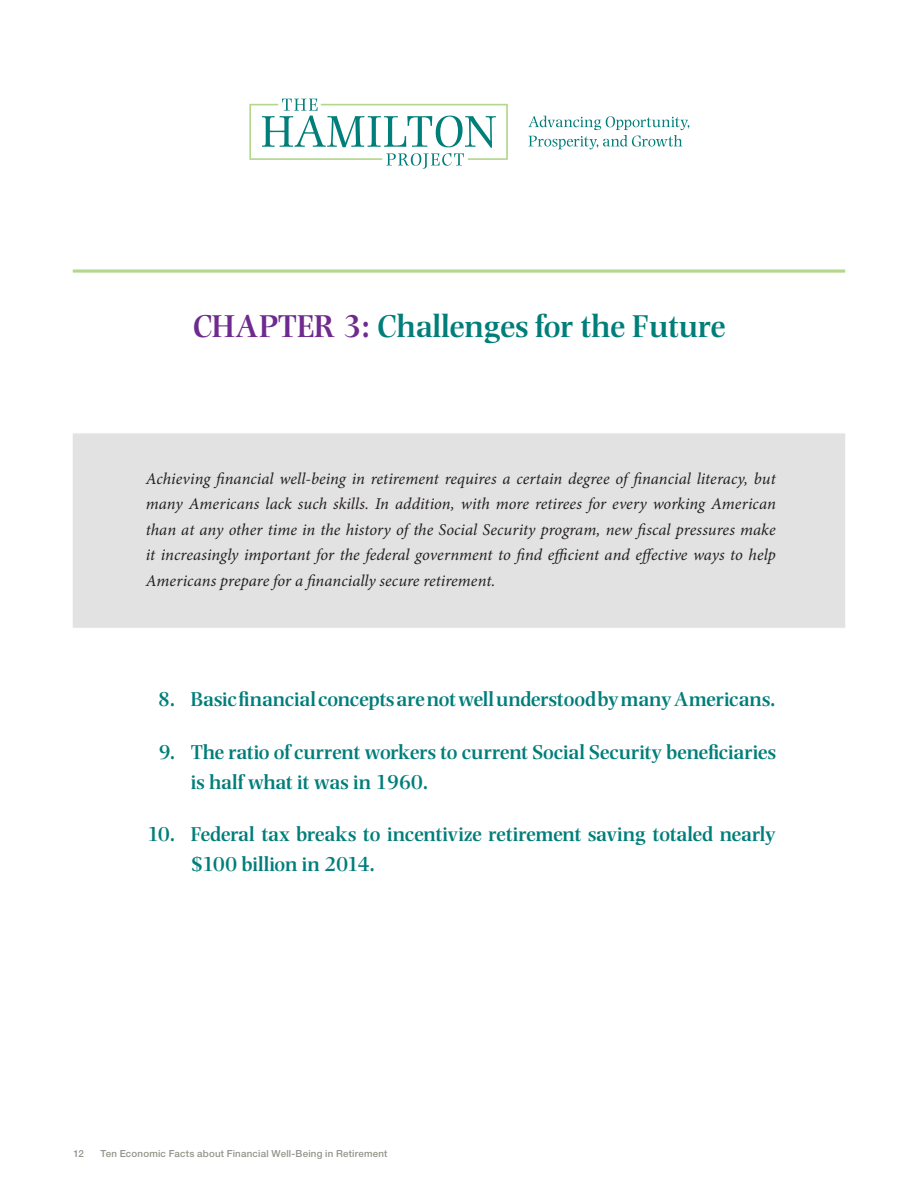
<style>
.page{position:relative;width:918px;height:1188px;background:#fff}
.page>*{position:absolute;margin:0;border:0;box-sizing:border-box;transform-origin:0 0}
.t1{font:600 33px "Photina MT Std";color:#007e7a}
.t2{font:600 21px/30px "Photina MT Std";color:#007e7a}
.t3{font:italic 16.5px/25.5px "Minion Pro";color:#231f20;text-align:justify}
.t4{font:500 9.75px "Helvetica Neue LT Std";letter-spacing:.02em;color:#94948a}
.s1{color:#6e2a8e}
</style>
<div class="page">
<svg style="left:72px;top:269px;width:774px;height:4px;background:#c3dfa4"></svg>
<div style="left:72px;top:433px;width:774px;height:195px;background:#e2e2e2;border:1px solid #fff"></div>
<svg style="left:249px;top:99px;width:259px;height:70px"></svg>
<svg style="left:528px;top:116px;width:161px;height:33px"></svg>
<h1 class="t1" style="left:193px;top:308px;width:534px"><span class="s1">CHAPTER 3:</span> Challenges for the Future</h1>
<p class="t3" style="left:146px;top:466px;width:632px">Achieving financial well-being in retirement requires a certain degree of financial literacy, but many Americans lack such skills. In addition, with more retirees for every working American than at any other time in the history of the Social Security program, new fiscal pressures make it increasingly important for the federal government to find efficient and effective ways to help Americans prepare for a financially secure retirement.</p>
<p class="t2" style="left:158px;top:685px;width:619px">8. Basic financial concepts are not well understood by many Americans.</p>
<p class="t2" style="left:191px;top:737px;width:587px;text-indent:-32px">9. The ratio of current workers to current Social Security beneficiaries is half what it was in 1960.</p>
<p class="t2" style="left:191px;top:820px;width:587px;text-indent:-44px">10. Federal tax breaks to incentivize retirement saving totaled nearly $100 billion in 2014.</p>
<p class="t4" style="left:74px;top:1147px;width:12px">12</p>
<p class="t4" style="left:100px;top:1147px;width:289px">Ten Economic Facts about Financial Well-Being in Retirement</p>
</div>
